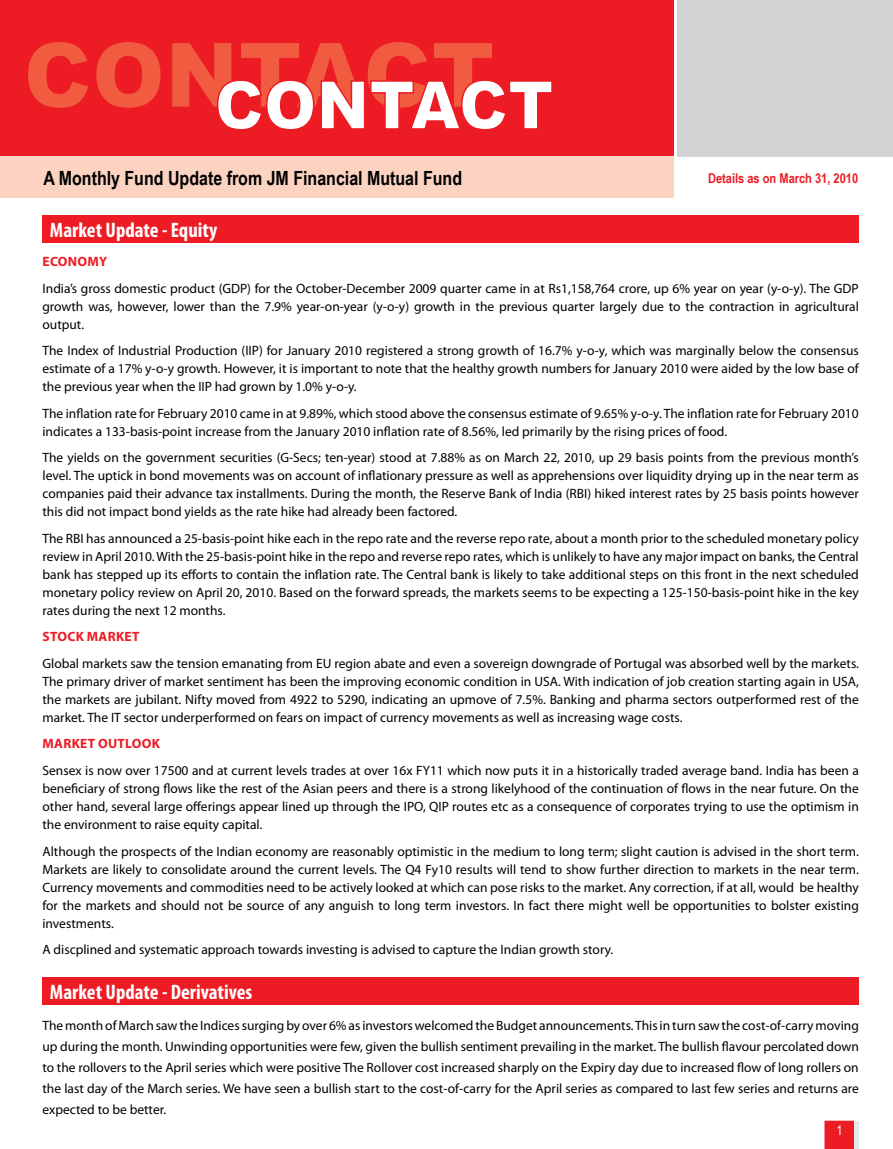
<style>
.page{position:relative;width:893px;height:1149px;background:#fff}
.page>*{position:absolute;margin:0;border:0;box-sizing:border-box;transform-origin:0 0}
.t1{font:700 condensed 21px "Myriad Pro";color:#fff}
.t2{font:700 19.5px "Arial Narrow";color:#000}
.t3{font:13.5px/18px "Myriad Pro";color:#000;text-align:justify}
.t4{font:700 13.5px "Myriad Pro";letter-spacing:.02em;color:#ed1c24}
.t5{font:700 13.5px "Arial Narrow";color:#ed1c24}
.t6{font:13.5px "Arial Narrow";color:#fff}
</style>
<div class="page">
<div style="left:670px;top:0;width:223px;height:156px;background:#d1d3d4"></div>
<div style="left:672px;top:0;width:5px;height:158px;background:#fff"></div>
<div style="left:0;top:0;width:674px;height:156px;background:#ed1c24"></div>
<svg style="left:28px;top:42px;width:524px;height:87px"></svg>
<div style="left:0;top:156px;width:674px;height:42px;background:#fcd3c1"></div>
<div style="left:42px;top:215px;width:817px;height:27px;background:#ed1c24"></div>
<div style="left:42px;top:976px;width:817px;height:28px;background:#ed1c24"></div>
<svg style="left:825px;top:1120px;width:29px;height:28px"></svg>
<hr style="left:855px;top:1120px;width:4px;height:28px;background:#e6e7e8">
<h2 class="t2" style="left:43px;top:163px;width:420px">A Monthly Fund Update from JM Financial Mutual Fund</h2>
<p class="t5" style="left:708px;top:168px;width:152px">Details as on March 31, 2010</p>
<h1 class="t1" style="left:50px;top:216px;width:169px">Market Update - Equity</h1>
<p class="t4" style="left:43px;top:253px;width:18px">ECONOMY</p>
<p class="t3" style="left:42px;top:279px;width:818px">India’s gross domestic product (GDP) for the October-December 2009 quarter came in at Rs1,158,764 crore, up 6% year on year (y-o-y). The GDP growth was, however, lower than the 7.9% year-on-year (y-o-y) growth in the previous quarter largely due to the contraction in agricultural output.</p>
<p class="t3" style="left:42px;top:341px;width:818px">The Index of Industrial Production (IIP) for January 2010 registered a strong growth of 16.7% y-o-y, which was marginally below the consensus estimate of a 17% y-o-y growth. However, it is important to note that the healthy growth numbers for January 2010 were aided by the low base of the previous year when the IIP had grown by 1.0% y-o-y.</p>
<p class="t3" style="left:42px;top:404px;width:818px">The inflation rate for February 2010 came in at 9.89%, which stood above the consensus estimate of 9.65% y-o-y. The inflation rate for February 2010 indicates a 133-basis-point increase from the January 2010 inflation rate of 8.56%, led primarily by the rising prices of food.</p>
<p class="t3" style="left:42px;top:448px;width:818px">The yields on the government securities (G-Secs; ten-year) stood at 7.88% as on March 22, 2010, up 29 basis points from the previous month’s level. The uptick in bond movements was on account of inflationary pressure as well as apprehensions over liquidity drying up in the near term as companies paid their advance tax installments. During the month, the Reserve Bank of India (RBI) hiked interest rates by 25 basis points however this did not impact bond yields as the rate hike had already been factored.</p>
<p class="t3" style="left:42px;top:529px;width:818px">The RBI has announced a 25-basis-point hike each in the repo rate and the reverse repo rate, about a month prior to the scheduled monetary policy review in April 2010. With the 25-basis-point hike in the repo and reverse repo rates, which is unlikely to have any major impact on banks, the Central bank has stepped up its efforts to contain the inflation rate. The Central bank is likely to take additional steps on this front in the next scheduled monetary policy review on April 20, 2010. Based on the forward spreads, the markets seems to be expecting a 125-150-basis-point hike in the key rates during the next 12 months.</p>
<p class="t4" style="left:43px;top:628px;width:17px">STOCK</p>
<p class="t4" style="left:87px;top:628px;width:21px">MARKET</p>
<p class="t3" style="left:42px;top:654px;width:818px">Global markets saw the tension emanating from EU region abate and even a sovereign downgrade of Portugal was absorbed well by the markets.<br>The primary driver of market sentiment has been the improving economic condition in USA. With indication of job creation starting again in USA, the markets are jubilant. Nifty moved from 4922 to 5290, indicating an upmove of 7.5%. Banking and pharma sectors outperformed rest of the market. The IT sector underperformed on fears on impact of currency movements as well as increasing wage costs.</p>
<p class="t4" style="left:43px;top:735px;width:21px">MARKET</p>
<p class="t4" style="left:98px;top:735px;width:20px">OUTLOOK</p>
<p class="t3" style="left:42px;top:761px;width:818px">Sensex is now over 17500 and at current levels trades at over 16x FY11 which now puts it in a historically traded average band. India has been a beneficiary of strong flows like the rest of the Asian peers and there is a strong likelyhood of the continuation of flows in the near future. On the other hand, several large offerings appear lined up through the IPO, QIP routes etc as a consequence of corporates trying to use the optimism in the environment to raise equity capital.</p>
<p class="t3" style="left:42px;top:841px;width:818px">Although the prospects of the Indian economy are reasonably optimistic in the medium to long term; slight caution is advised in the short term.<br>Markets are likely to consolidate around the current levels. The Q4 Fy10 results will tend to show further direction to markets in the near term.<br>Currency movements and commodities need to be actively looked at which can pose risks to the market. Any correction, if at all, would be healthy for the markets and should not be source of any anguish to long term investors. In fact there might well be opportunities to bolster existing investments.</p>
<p class="t3" style="left:42px;top:940px;width:572px">A discplined and systematic approach towards investing is advised to capture the Indian growth story.</p>
<h1 class="t1" style="left:50px;top:978px;width:204px">Market Update - Derivatives</h1>
<p class="t3" style="left:42px;top:1014px;width:818px;line-height:21px">The month of March saw the Indices surging by over 6% as investors welcomed the Budget announcements. This in turn saw the cost-of-carry moving up during the month. Unwinding opportunities were few, given the bullish sentiment prevailing in the market. The bullish flavour percolated down to the rollovers to the April series which were positive The Rollover cost increased sharply on the Expiry day due to increased flow of long rollers on the last day of the March series. We have seen a bullish start to the cost-of-carry for the April series as compared to last few series and returns are expected to be better.</p>
<p class="t6" style="left:836px;top:1119px;width:8px">1</p>
</div>
